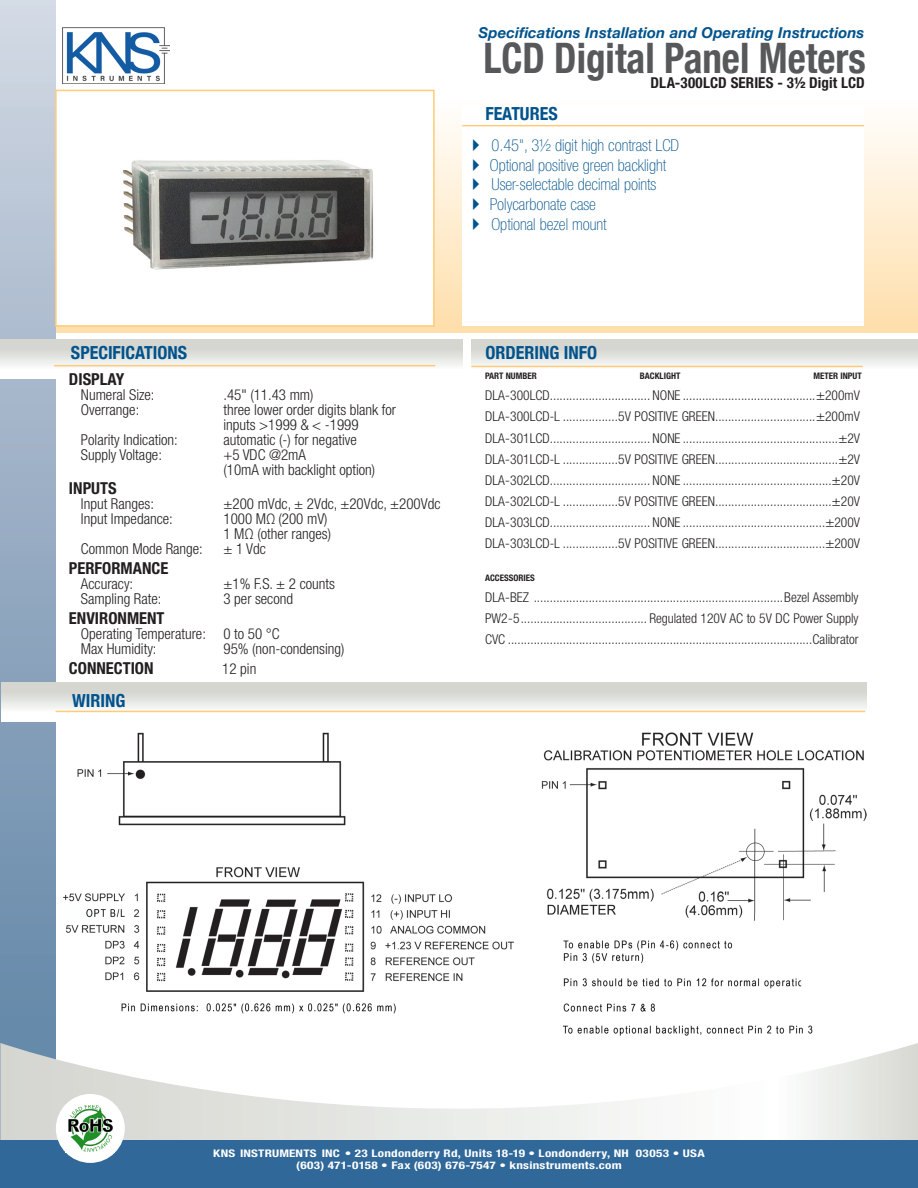
<style>
.page{position:relative;width:918px;height:1188px;background:#fff}
.page>*{position:absolute;margin:0;border:0;box-sizing:border-box;transform-origin:0 0}
.t1{font:700 condensed 42px "Helvetica Neue";color:#57585a;scale:.93 1}
.titles{font:700 condensed 18px "Helvetica Neue";color:#00538d}
.t2{font:100 condensed 16.5px "Helvetica Neue LT Std";color:#00538d}
.SPECIFICATIONS_TITLE{font:700 condensed 16.5px "Helvetica Neue LT Pro";color:#231f20}
.SPECIFICATIONS{font:300 condensed 15px/15px "Helvetica Neue LT Std";color:#231f20}
.t3{font:italic 700 15px "Helvetica Neue";letter-spacing:.005em;color:#00538d}
.SUB_SUBHEAD{font:700 condensed 15px "Helvetica Neue LT Pro";letter-spacing:.005em;color:#231f20}
.SPECIFICATIONS_TITLE-2{font:300 condensed 15px "Helvetica Neue LT Std";color:#231f20}
.Order_3C{font:300 condensed 13.5px "Helvetica Neue LT Std";color:#231f20}
.Order_2C{font:300 condensed 13.5px "Helvetica Neue LT Std";color:#231f20}
.t4{font:700 condensed 10.5px/12.6px "Helvetica Neue LT Pro";letter-spacing:.02em;color:#fff;text-align:center;scale:1.25 1}
.ORDER_TITLE{font:700 condensed 9px "Helvetica Neue LT Pro";color:#231f20}
.s1{font-size:15px}
.s2{font-style:inherit}
</style>
<div class="page">
<div style="left:0;top:99px;width:917px;height:234px;background:linear-gradient(to bottom,#fffefd,#fedea9)"></div>
<div style="left:462px;top:107px;width:402px;height:219px;background:#fff"></div>
<svg style="left:0;top:0;width:55px;height:1043px;background:#9aaec5"></svg>
<svg style="left:0;top:1043px;width:918px;height:98px"></svg>
<div style="left:55px;top:90px;width:380px;height:237px;background:#fff;border:2px solid #fecb78"></div>
<div style="left:0;top:339px;width:462px;height:39px;background:linear-gradient(to bottom,#cbccc5,#fff)"></div>
<svg style="left:471px;top:339px;width:447px;height:29px;background:#e0e0da"></svg>
<hr style="left:462px;top:125px;width:402px;height:1px;background:#fecb78">
<hr style="left:54px;top:365px;width:381px;height:1px;background:#fecb78">
<hr style="left:471px;top:366px;width:392px;height:1px;background:#fecb78">
<img style="left:62px;top:27px;width:108px;height:56px">
<div style="left:0;top:1141px;width:918px;height:47px;background:#306899"></div>
<div style="left:56px;top:1094px;width:69px;height:69px;background:#fff;border-radius:50%"></div>
<img style="left:68px;top:1105px;width:45px;height:47px">
<svg style="left:1px;top:682px;width:866px;height:39px"></svg>
<hr style="left:56px;top:711px;width:809px;height:1px;background:#fecb78">
<img style="left:123px;top:160px;width:251px;height:110px">
<img style="left:63px;top:732px;width:804px;height:304px">
<p class="t3" style="left:478px;top:21px;width:387px">Specifications Installation and Operating Instructions</p>
<h1 class="t1" style="left:483px;top:23px;width:413px">LCD Digital Panel Meters</h1>
<h2 class="titles" style="left:485px;top:99px;width:74px">FEATURES</h2>
<p class="SUB_SUBHEAD" style="left:651px;top:73px;width:216px">DLA-300LCD SERIES - 3½ Digit LCD</p>
<p class="t2" style="left:491px;top:136px;width:189px">0.45", 3½ digit high contrast LCD</p>
<p class="t2" style="left:490px;top:156px;width:178px">Optional positive green backlight</p>
<p class="t2" style="left:491px;top:175px;width:166px">User-selectable decimal points</p>
<p class="t2" style="left:490px;top:195px;width:108px">Polycarbonate case</p>
<p class="t2" style="left:491px;top:215px;width:117px">Optional bezel mount</p>
<h2 class="titles" style="left:71px;top:338px;width:118px">SPECIFICATIONS</h2>
<h2 class="titles" style="left:486px;top:337px;width:113px">ORDERING INFO</h2>
<p class="SPECIFICATIONS_TITLE" style="left:69px;top:369px;width:57px">DISPLAY</p>
<p class="SPECIFICATIONS" style="left:81px;top:387px;width:75px">Numeral Size:</p>
<p class="SPECIFICATIONS" style="left:223px;top:387px;width:92px">.45" (11.43 mm)</p>
<p class="SPECIFICATIONS" style="left:81px;top:402px;width:60px">Overrange:</p>
<p class="SPECIFICATIONS" style="left:223px;top:402px;width:174px">three lower order digits blank for inputs &gt;1999 &amp; &lt; -1999</p>
<p class="SPECIFICATIONS" style="left:81px;top:432px;width:98px">Polarity Indication:</p>
<p class="SPECIFICATIONS" style="left:223px;top:432px;width:135px">automatic (-) for negative</p>
<p class="SPECIFICATIONS" style="left:81px;top:447px;width:83px">Supply Voltage:</p>
<p class="SPECIFICATIONS" style="left:223px;top:447px;width:84px">+5 VDC @2mA</p>
<p class="SPECIFICATIONS" style="left:223px;top:462px;width:153px">(10mA with backlight option)</p>
<p class="SPECIFICATIONS_TITLE" style="left:69px;top:479px;width:49px">INPUTS</p>
<p class="SPECIFICATIONS" style="left:81px;top:497px;width:74px">Input Ranges:</p>
<p class="SPECIFICATIONS" style="left:223px;top:497px;width:219px">±200 mVdc, ± 2Vdc, ±20Vdc, ±200Vdc</p>
<p class="SPECIFICATIONS" style="left:81px;top:512px;width:93px">Input Impedance:</p>
<p class="SPECIFICATIONS" style="left:223px;top:512px;width:109px">1000 MΩ (200 mV)<br>1 MΩ (other ranges)</p>
<p class="SPECIFICATIONS" style="left:81px;top:542px;width:123px">Common Mode Range:</p>
<p class="SPECIFICATIONS" style="left:223px;top:542px;width:44px">± 1 Vdc</p>
<p class="SPECIFICATIONS_TITLE" style="left:69px;top:558px;width:101px">PERFORMANCE</p>
<p class="SPECIFICATIONS" style="left:81px;top:576px;width:54px">Accuracy:</p>
<p class="SPECIFICATIONS" style="left:223px;top:576px;width:113px">±1% F.S. ± 2 counts</p>
<p class="SPECIFICATIONS" style="left:81px;top:591px;width:82px">Sampling Rate:</p>
<p class="SPECIFICATIONS" style="left:223px;top:591px;width:71px">3 per second</p>
<p class="SPECIFICATIONS_TITLE" style="left:69px;top:608px;width:97px">ENVIRONMENT</p>
<p class="SPECIFICATIONS" style="left:81px;top:626px;width:200px">Operating Temperature: 0 to 50 °C</p>
<p class="SPECIFICATIONS" style="left:81px;top:641px;width:77px">Max Humidity:</p>
<p class="SPECIFICATIONS" style="left:223px;top:641px;width:122px">95% (non-condensing)</p>
<p class="SPECIFICATIONS_TITLE" style="left:69px;top:658px;width:86px">CONNECTION</p>
<p class="SPECIFICATIONS_TITLE-2" style="left:222px;top:660px;width:36px">12 pin</p>
<p class="titles" style="left:72px;top:686px;width:55px">WIRING</p>
<p class="ORDER_TITLE" style="left:485px;top:371px;width:53px">PART NUMBER</p>
<p class="ORDER_TITLE" style="left:640px;top:371px;width:42px">BACKLIGHT</p>
<p class="ORDER_TITLE" style="left:813px;top:371px;width:50px">METER INPUT</p>
<p class="Order_3C" style="left:485px;top:388px;width:377px">DLA-300LCD............................... NONE .........................................<span class="s1">±</span>200mV</p>
<p class="Order_3C" style="left:485px;top:409px;width:377px">DLA-300LCD-L .................5V POSITIVE GREEN...............................<span class="s1">±</span>200mV</p>
<p class="Order_3C" style="left:485px;top:430px;width:377px">DLA-301LCD............................... NONE ................................................<span class="s1">±</span>2V</p>
<p class="Order_3C" style="left:485px;top:451px;width:377px">DLA-301LCD-L .................5V POSITIVE GREEN......................................<span class="s1">±</span>2V</p>
<p class="Order_3C" style="left:485px;top:472px;width:377px">DLA-302LCD............................... NONE ..............................................<span class="s1">±</span>20V</p>
<p class="Order_3C" style="left:485px;top:493px;width:377px">DLA-302LCD-L .................5V POSITIVE GREEN....................................<span class="s1">±</span>20V</p>
<p class="Order_3C" style="left:485px;top:514px;width:377px">DLA-303LCD............................... NONE ............................................<span class="s1">±</span>200V</p>
<p class="Order_3C" style="left:485px;top:535px;width:377px">DLA-303LCD-L .................5V POSITIVE GREEN..................................<span class="s1">±</span>200V</p>
<p class="ORDER_TITLE" style="left:485px;top:573px;width:51px">ACCESSORIES</p>
<p class="Order_2C" style="left:485px;top:590px;width:375px">DLA-BEZ .............................................................................Bezel Assembly</p>
<p class="Order_2C" style="left:485px;top:611px;width:375px">PW2-5....................................... Regulated 120V AC to 5V DC Power Supply</p>
<p class="Order_2C" style="left:485px;top:632px;width:375px">CVC ..............................................................................................Calibrator</p>
<p class="t4" style="left:213px;top:1147px;width:395px"><span class="s2">KNS INSTRUMENTS INC</span> • 23 Londonderry Rd, Units 18-19 • Londonderry, NH 03053 • USA (603) 471-0158 • Fax (603) 676-7547 • knsinstruments.com</p>
</div>
